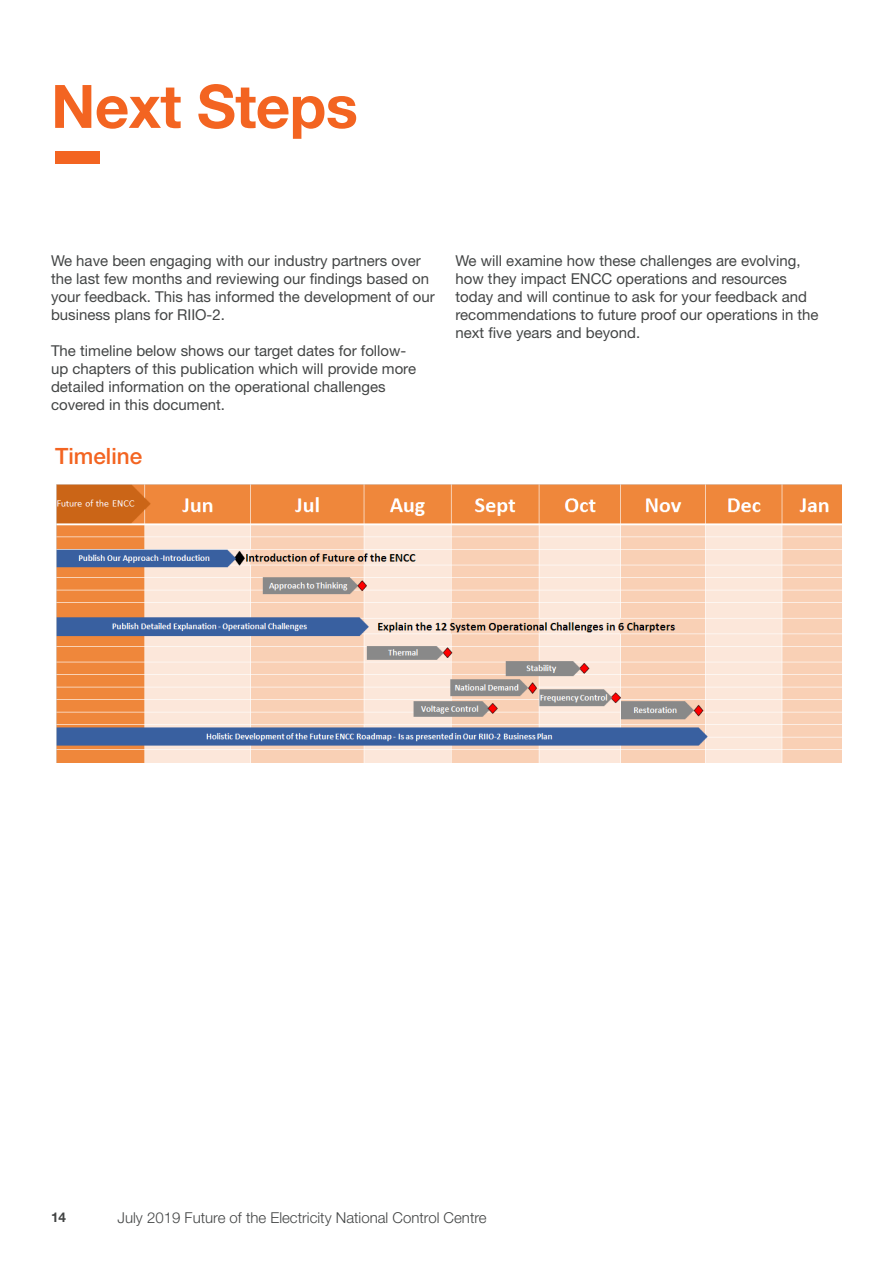
<style>
.page{position:relative;width:893px;height:1263px;background:#fff}
.page>*{position:absolute;margin:0;border:0;box-sizing:border-box;transform-origin:0 0}
.t1{font:700 60px "Helvetica Neue LT Std";letter-spacing:-.01em;color:#f36421}
.t2{font:500 22.5px "Helvetica Neue LT Std";color:#f36421}
.t3{font:15px/18px "Helvetica Neue LT Std";color:#434545}
.t4{font:300 15px "Helvetica Neue LT Std";color:#434545}
.t5{font:700 13.5px "Helvetica Neue LT Std";color:#434545}
</style>
<div class="page">
<div style="left:55px;top:151px;width:45px;height:13px;background:#f36421"></div>
<img style="left:57px;top:485px;width:785px;height:278px">
<h1 class="t1" style="left:51px;top:69px;width:308px">Next Steps</h1>
<p class="t3" style="left:51px;top:251px;width:385px">We have been engaging with our industry partners over the last few months and reviewing our findings based on your feedback. This has informed the development of our business plans for RIIO-2.</p>
<p class="t3" style="left:51px;top:341px;width:367px">The timeline below shows our target dates for follow&shy;up chapters of this publication which will provide more detailed information on the operational challenges covered in this document.</p>
<h2 class="t2" style="left:55px;top:443px;width:89px">Timeline</h2>
<p class="t3" style="left:455px;top:251px;width:365px">We will examine how these challenges are evolving, how they impact ENCC operations and resources today and will continue to ask for your feedback and recommendations to future proof our operations in the next five years and beyond.</p>
<p class="t5" style="left:51px;top:1208px;width:16px">14</p>
<p class="t4" style="left:118px;top:1208px;width:371px">July 2019 Future of the Electricity National Control Centre</p>
</div>
